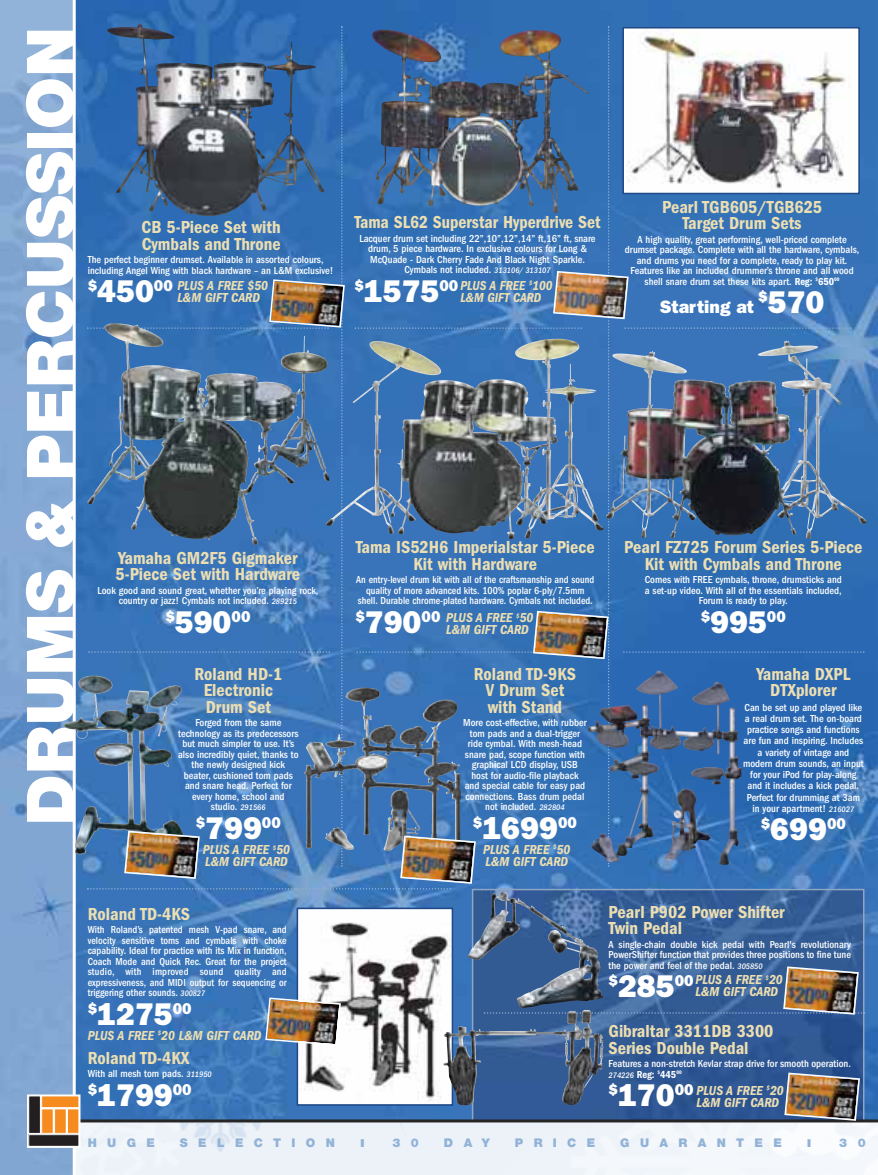
<style>
.page{position:relative;width:878px;height:1175px;background:#fff}
.page>*{position:absolute;margin:0;border:0;box-sizing:border-box;transform-origin:0 0}
.t1{font:900 66px "Helvetica Neue";color:#fff}
.t2{font:800 31.5px "Franklin Gothic";color:#fff}
.t3{font:600 condensed 18px/16.5px "Franklin Gothic";color:#ecdeb1;text-align:center}
.t4{font:800 18px "Franklin Gothic";color:#fff}
.t5{font:800 15.75px "Franklin Gothic";color:#fff}
.t6{font:900 15px "Helvetica Neue";color:#92b3d7}
.t7{font:italic 600 condensed 13.5px/12px "Franklin Gothic";color:#ecdeb1}
.t8{font:900 12px "Helvetica Neue";letter-spacing:.86em;color:#92b3d7}
.t9{font:500 condensed 10.5px/10.5px "Franklin Gothic";color:#fff;text-align:center}
.t10{font:500 condensed 10.5px/10.5px "Franklin Gothic";color:#fff;text-align:center;scale:.96 1}
.s1{font-style:italic;font-size:8.25px}
.s2{font-size:31.5px}
.s3{font-weight:600}
</style>
<div class="page">
<img style="left:76px;top:0;width:802px;height:1119px">
<svg style="left:472px;top:889px;width:392px;height:230px;background:#345c96"></svg>
<hr style="left:0;top:1119px;width:878px;height:3px;background:#272627">
<img style="left:0;top:0;width:73px;height:1174px">
<img style="left:783px;top:1071px;width:77px;height:50px">
<img style="left:483px;top:965px;width:382px;height:50px">
<img style="left:75px;top:743px;width:12px;height:123px">
<img style="left:87px;top:26px;width:777px;height:863px">
<img style="left:369px;top:341px;width:72px;height:160px">
<img style="left:299px;top:912px;width:151px;height:190px">
<div style="left:296px;top:907px;width:157px;height:198px;border:2px solid #214987"></div>
<img style="left:443px;top:1010px;width:160px;height:95px">
<img style="left:468px;top:891px;width:135px;height:117px">
<img style="left:264px;top:996px;width:78px;height:50px">
<div style="left:27px;top:1094px;width:54px;height:53px;background:linear-gradient(to bottom,#fff,#fff)"></div>
<div style="left:29px;top:1095px;width:11px;height:38px;background:#231f20"></div>
<div style="left:29px;top:1095px;width:12px;height:38px;border:1px solid #fff"></div>
<div style="left:42px;top:1108px;width:11px;height:25px;background:#f68b1f"></div>
<div style="left:41px;top:1108px;width:12px;height:25px;border:1px solid #fff"></div>
<div style="left:29px;top:1134px;width:50px;height:12px;background:#231f20"></div>
<div style="left:29px;top:1134px;width:50px;height:12px;border:1px solid #fff"></div>
<div style="left:55px;top:1108px;width:11px;height:25px;background:#f68b1f"></div>
<div style="left:54px;top:1108px;width:12px;height:25px;border:1px solid #fff"></div>
<div style="left:67px;top:1108px;width:12px;height:25px;background:#f68b1f"></div>
<div style="left:67px;top:1108px;width:12px;height:25px;border:1px solid #fff"></div>
<div style="left:42px;top:1095px;width:37px;height:12px;background:#f68b1f"></div>
<div style="left:41px;top:1095px;width:38px;height:12px;border:1px solid #fff"></div>
<h1 class="t1" style="left:27px;top:825px;width:800px;rotate:-90deg">DRUMS &amp; PERCUSSION</h1>
<h3 class="t3" style="left:354px;top:215px;width:247px">Tama SL62 Superstar Hyperdrive Set</h3>
<p class="t9" style="left:359px;top:234px;width:238px">Lacquer drum set including 22”,10”,12”,14” ft,16” ft, snare drum, 5 piece hardware. In exclusive colours for Long &amp; McQuade - Dark Cherry Fade And Black Night Sparkle.<br>Cymbals not included. <span class="s1">313106/ 313107</span></p>
<h2 class="t2" style="left:354px;top:280px;width:87px"><sup>$</sup>1575</h2>
<h3 class="t3" style="left:142px;top:220px;width:140px;text-align:left">CB 5-Piece Set with<br>Cymbals and Throne</h3>
<p class="t9" style="left:88px;top:255px;width:247px;text-align:left">The perfect beginner drumset. Available in assorted colours, including Angel Wing with black hardware – an L&amp;M exclusive!</p>
<h3 class="t5" style="left:88px;top:280px;width:87px">$<span class="s2">450</span>00</h3>
<p class="t7" style="left:177px;top:280px;width:92px">PLUS A FREE $50</p>
<h3 class="t5" style="left:439px;top:280px;width:20px">00</h3>
<p class="t7" style="left:177px;top:292px;width:84px">L&amp;M GIFT CARD</p>
<p class="t7" style="left:460px;top:280px;width:94px">PLUS A FREE <sup>$</sup>100<br>L&amp;M GIFT CARD</p>
<h3 class="t3" style="left:116px;top:551px;width:186px;text-align:left">Yamaha GM2F5 Gigmaker<br>5-Piece Set with Hardware</h3>
<p class="t9" style="left:97px;top:585px;width:222px">Look good and sound great, whether you’re playing rock, country or jazz! Cymbals not included. <span class="s1">289215</span></p>
<h3 class="t5" style="left:165px;top:611px;width:87px">$<span class="s2">590</span>00</h3>
<h3 class="t3" style="left:194px;top:667px;width:89px">Roland HD-1<br>Electronic<br>Drum Set</h3>
<p class="t9" style="left:178px;top:718px;width:122px">Forged from the same technology as its predecessors but much simpler to use. It’s also incredibly quiet, thanks to the newly designed kick beater, cushioned tom pads and snare head. Perfect for every home, school and studio. <span class="s1">291566</span></p>
<h3 class="t5" style="left:196px;top:817px;width:87px">$<span class="s2">799</span>00</h3>
<p class="t7" style="left:203px;top:844px;width:89px">PLUS A FREE <sup>$</sup>50<br>L&amp;M GIFT CARD</p>
<h3 class="t3" style="left:356px;top:540px;width:240px">Tama IS52H6 Imperialstar 5-Piece<br>Kit with Hardware</h3>
<p class="t10" style="left:356px;top:575px;width:249px">An entry-level drum kit with all of the craftsmanship and sound quality of more advanced kits. 100% poplar 6-ply/7.5mm shell. Durable chrome-plated hardware. Cymbals not included.</p>
<h3 class="t5" style="left:355px;top:611px;width:87px">$<span class="s2">790</span>00</h3>
<p class="t7" style="left:446px;top:612px;width:89px">PLUS A FREE <sup>$</sup>50<br>L&amp;M GIFT CARD</p>
<h3 class="t3" style="left:474px;top:667px;width:104px">Roland TD-9KS<br>V Drum Set with Stand</h3>
<p class="t9" style="left:463px;top:718px;width:125px">More cost-effective, with rubber tom pads and a dual-trigger ride cymbal. With mesh-head snare pad, scope function with graphical LCD display, USB host for audio-file playback and special cable for easy pad connections. Bass drum pedal not included. <span class="s1">282804</span></p>
<h2 class="t2" style="left:473px;top:817px;width:105px"><sup>$</sup>1699<sup>00</sup></h2>
<p class="t7" style="left:483px;top:844px;width:89px">PLUS A FREE <sup>$</sup>50<br>L&amp;M GIFT CARD</p>
<h3 class="t3" style="left:662px;top:200px;width:162px">Pearl TGB605/TGB625<br>Target Drum Sets</h3>
<p class="t9" style="left:625px;top:235px;width:236px">A high quality, great performing, well-priced complete drumset package. Complete with all the hardware, cymbals, and drums you need for a complete, ready to play kit.<br>Features like an included drummer’s throne and all wood shell snare drum set these kits apart. <span class="s3">Reg:</span> <sup>$</sup><span class="s3">650</span><sup>00</sup></p>
<h3 class="t4" style="left:659px;top:301px;width:96px">Starting at</h3>
<h2 class="t2" style="left:758px;top:292px;width:68px"><sup>$</sup>570</h2>
<h3 class="t3" style="left:624px;top:540px;width:240px">Pearl FZ725 Forum Series 5-Piece<br>Kit with Cymbals and Throne</h3>
<p class="t9" style="left:644px;top:575px;width:199px">Comes with FREE cymbals, throne, drumsticks and a set-up video. With all of the essentials included,<br>Forum is ready to play.</p>
<h3 class="t5" style="left:700px;top:611px;width:87px">$<span class="s2">995</span>00</h3>
<h3 class="t3" style="left:756px;top:667px;width:95px">Yamaha DXPL<br>DTXplorer</h3>
<p class="t9" style="left:743px;top:702px;width:122px;line-height:11.2px">Can be set up and played like a real drum set. The on-board practice songs and functions are fun and inspiring. Includes a variety of vintage and modern drum sounds, an input for your iPod for play-along and it includes a kick pedal.<br>Perfect for drumming at 3am in your apartment! <span class="s1">216027</span></p>
<h3 class="t5" style="left:760px;top:818px;width:87px">$<span class="s2">699</span>00</h3>
<h3 class="t3" style="left:88px;top:906px;width:104px">Roland TD-4KS</h3>
<p class="t9" style="left:88px;top:925px;width:200px;text-align:justify">With Roland’s patented mesh V-pad snare, and velocity sensitive toms and cymbals with choke capability. Ideal for practice with its Mix in function, Coach Mode and Quick Rec. Great for the project studio, with improved sound quality and expressiveness, and MIDI output for sequencing or triggering other sounds. <span class="s1">300827</span></p>
<h2 class="t2" style="left:88px;top:1003px;width:105px"><sup>$</sup>1275<sup>00</sup></h2>
<p class="t7" style="left:88px;top:1030px;width:175px">PLUS A FREE <sup>$</sup>20 L&amp;M GIFT CARD</p>
<h3 class="t3" style="left:88px;top:1050px;width:103px">Roland TD-4KX</h3>
<p class="t9" style="left:88px;top:1069px;width:125px">With all mesh tom pads. <span class="s1">311950</span></p>
<h2 class="t2" style="left:88px;top:1084px;width:105px"><sup>$</sup>1799<sup>00</sup></h2>
<h3 class="t3" style="left:608px;top:904px;width:178px;text-align:left">Pearl P902 Power Shifter<br>Twin Pedal</h3>
<p class="t9" style="left:608px;top:939px;width:244px;text-align:justify">A single-chain double kick pedal with Pearl's revolutionary PowerShifter function that provides three positions to fine tune the power and feel of the pedal. <span class="s1">305850</span></p>
<h3 class="t5" style="left:608px;top:975px;width:87px">$<span class="s2">285</span>00</h3>
<p class="t7" style="left:695px;top:974px;width:89px">PLUS A FREE <sup>$</sup>20<br>L&amp;M GIFT CARD</p>
<h3 class="t3" style="left:608px;top:1024px;width:166px;text-align:left">Gibraltar 3311DB 3300<br>Series Double Pedal</h3>
<p class="t9" style="left:608px;top:1059px;width:244px;text-align:left">Features a non-stretch Kevlar strap drive for smooth operation.<br><span class="s1">274226</span> <span class="s3">Reg:</span> <sup>$</sup><span class="s3">445</span><sup>00</sup></p>
<h3 class="t5" style="left:608px;top:1084px;width:87px">$<span class="s2">170</span>00</h3>
<p class="t7" style="left:696px;top:1085px;width:89px">PLUS A FREE <sup>$</sup>20<br>L&amp;M GIFT CARD</p>
<p class="t8" style="left:88px;top:1138px;width:69px">HUGE</p>
<p class="t8" style="left:180px;top:1138px;width:156px">SELECTION</p>
<h3 class="t6" style="left:360px;top:1136px;width:6px">ı</h3>
<p class="t8" style="left:392px;top:1138px;width:28px">3 0</p>
<p class="t8" style="left:444px;top:1138px;width:47px">DAY</p>
<p class="t8" style="left:515px;top:1138px;width:82px">PRICE</p>
<p class="t8" style="left:620px;top:1138px;width:163px">GUARANTEE</p>
<h3 class="t6" style="left:806px;top:1136px;width:6px">ı</h3>
<p class="t8" style="left:839px;top:1138px;width:28px">3 0</p>
</div>
